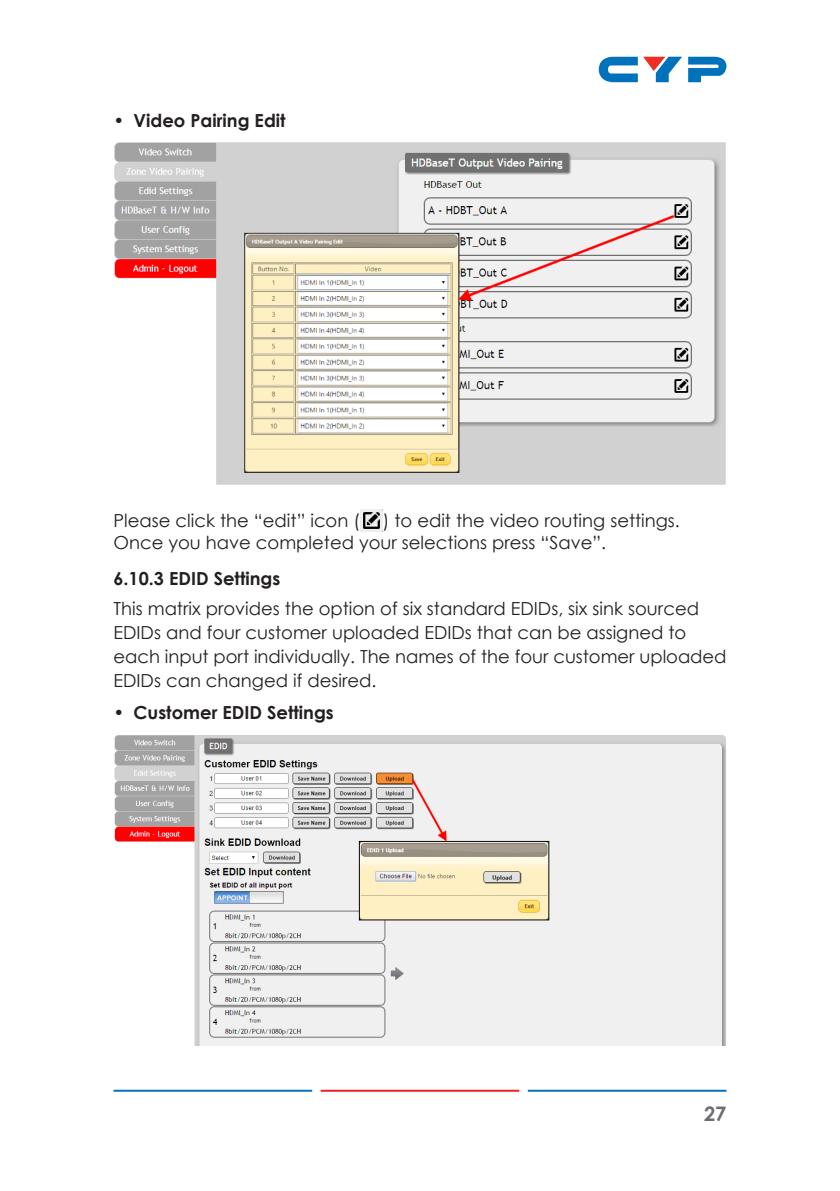
<style>
.page{position:relative;width:840px;height:1191px;background:#fff}
.page>*{position:absolute;margin:0;border:0;box-sizing:border-box;transform-origin:0 0}
.t1{font:700 20px "Century Gothic";color:#6c6d70}
.Paragraph{font:18px/24px "Century Gothic";color:#231f20}
.Sub_Sub_Header{font:700 18px "Century Gothic";color:#231f20}
</style>
<div class="page">
<hr style="left:113px;top:1089px;width:199px;height:2px;background:#0073bd">
<hr style="left:527px;top:1089px;width:199px;height:2px;background:#0072bc">
<hr style="left:320px;top:1089px;width:199px;height:2px;background:#ee1d23">
<svg style="left:688px;top:56px;width:38px;height:26px"></svg>
<svg style="left:598px;top:56px;width:83px;height:26px"></svg>
<img style="left:114px;top:142px;width:612px;height:343px">
<img style="left:360px;top:509px;width:22px;height:23px">
<img style="left:114px;top:735px;width:612px;height:310px">
<p class="Sub_Sub_Header" style="left:113px;top:107px;width:173px">• Video Pairing Edit</p>
<p class="Paragraph" style="left:113px;top:509px;width:567px;line-height:21.6px;text-indent:269px">) to edit the video routing settings.<br>Once you have completed your selections press “Save”.</p>
<p class="Sub_Sub_Header" style="left:113px;top:564px;width:168px">6.10.3 EDID Settings</p>
<p class="Paragraph" style="left:113px;top:596px;width:614px">This matrix provides the option of six standard EDIDs, six sink sourced EDIDs and four customer uploaded EDIDs that can be assigned to each input port individually. The names of the four customer uploaded EDIDs can changed if desired.</p>
<p class="Sub_Sub_Header" style="left:113px;top:698px;width:222px">• Customer EDID Settings</p>
<p class="Paragraph" style="left:113px;top:508px;width:248px">Please click the “edit” icon (</p>
<p class="t1" style="left:703px;top:1098px;width:24px">27</p>
</div>
